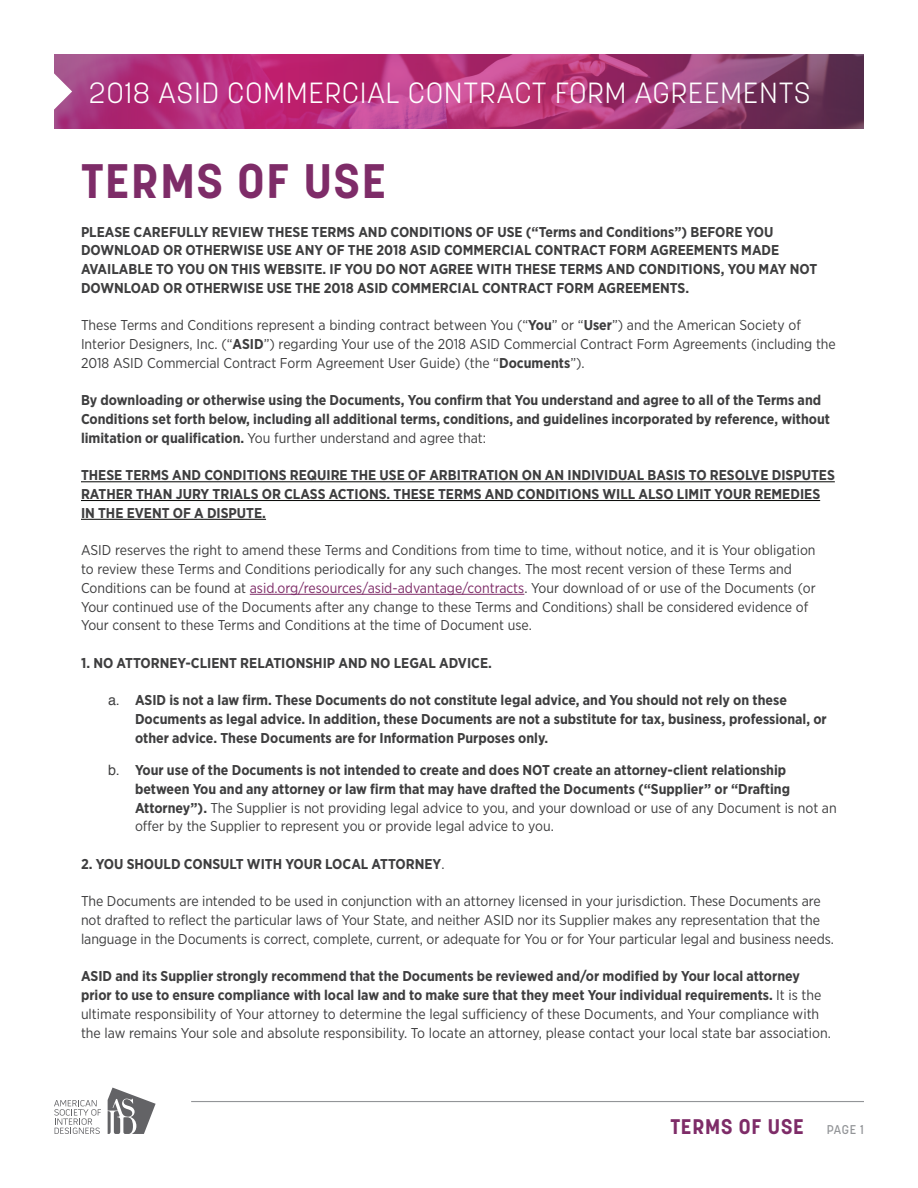
<style>
.page{position:relative;width:918px;height:1188px;background:#fff}
.page>*{position:absolute;margin:0;border:0;box-sizing:border-box;transform-origin:0 0}
.t1{font:700 48px "Korolev";letter-spacing:.04em;color:#7e2c68}
.t2{font:300 28.95px "Korolev";letter-spacing:.04em;color:#fff}
.t3{font:700 21px "Korolev";letter-spacing:.04em;color:#7e2c68}
.t4{font:14.25px/18.8px "Gotham Narrow";color:#3e3e3f}
.t5{font:700 14.25px/18.8px "Gotham Narrow";color:#3e3e3f}
.s1{font-weight:700}
.s2{font-weight:400}
.s3{color:#7e2c68}
.s4{font-family:"Helvetica";font-weight:400}
.s5{font-weight:500;font-size:12.6px;color:#939598}
.s6{font-weight:500;font-size:12.75px;color:#939598}
</style>
<div class="page">
<svg style="left:54px;top:1100px;width:47px;height:34px"></svg>
<svg style="left:108px;top:1088px;width:48px;height:46px"></svg>
<hr style="left:191px;top:1101px;width:673px;height:1px;background:#939598">
<svg style="left:54px;top:54px;width:810px;height:75px;background:#a73676"></svg>
<svg style="left:54px;top:69px;width:18px;height:45px"></svg>
<hr style="left:81px;top:481px;width:754px;height:1px;background:#040503">
<hr style="left:81px;top:500px;width:739px;height:1px;background:#040503">
<hr style="left:81px;top:519px;width:185px;height:1px;background:#040503">
<hr style="left:250px;top:594px;width:274px;height:1px;background:#7e2c68">
<h2 class="t2" style="left:89px;top:74px;width:723px">2018 ASID COMMERCIAL CONTRACT FORM AGREEMENTS</h2>
<h1 class="t1" style="left:81px;top:151px;width:307px">TERMS OF USE</h1>
<p class="t5" style="left:81px;top:222px;width:738px">PLEASE CAREFULLY REVIEW THESE TERMS AND CONDITIONS OF USE (“Terms and Conditions”) BEFORE YOU DOWNLOAD OR OTHERWISE USE ANY OF THE 2018 ASID COMMERCIAL CONTRACT FORM AGREEMENTS MADE AVAILABLE TO YOU ON THIS WEBSITE. IF YOU DO NOT AGREE WITH THESE TERMS AND CONDITIONS, YOU MAY NOT DOWNLOAD OR OTHERWISE USE THE 2018 ASID COMMERCIAL CONTRACT FORM AGREEMENTS.</p>
<p class="t4" style="left:81px;top:316px;width:756px">These Terms and Conditions represent a binding contract between You (“<span class="s1">You</span>” or “<span class="s1">User</span>”) and the American Society of<br>Interior Designers, Inc. (“<span class="s1">ASID</span>”) regarding Your use of the 2018 ASID Commercial Contract Form Agreements (including the<br>2018 ASID Commercial Contract Form Agreement User Guide) (the “<span class="s1">Documents</span>”).</p>
<p class="t5" style="left:81px;top:391px;width:751px">By downloading or otherwise using the Documents, You confirm that You understand and agree to all of the Terms and<br>Conditions set forth below, including all additional terms, conditions, and guidelines incorporated by reference, without limitation or qualification. <span class="s2">You further understand and agree that:</span></p>
<p class="t5" style="left:81px;top:466px;width:755px">THESE TERMS AND CONDITIONS REQUIRE THE USE OF ARBITRATION ON AN INDIVIDUAL BASIS TO RESOLVE DISPUTES<br>RATHER THAN JURY TRIALS OR CLASS ACTIONS. THESE TERMS AND CONDITIONS WILL ALSO LIMIT YOUR REMEDIES<br>IN THE EVENT OF A DISPUTE.</p>
<p class="t4" style="left:81px;top:541px;width:736px">ASID reserves the right to amend these Terms and Conditions from time to time, without notice, and it is Your obligation to review these Terms and Conditions periodically for any such changes. The most recent version of these Terms and Conditions can be found at <span class="s3">asid.org/resources/asid-advantage/contracts</span>. Your download of or use of the Documents (or Your continued use of the Documents after any change to these Terms and Conditions) shall be considered evidence of Your consent to these Terms and Conditions at the time of Document use.</p>
<p class="t5" style="left:81px;top:653px;width:412px">1. NO ATTORNEY-CLIENT RELATIONSHIP AND NO LEGAL ADVICE.</p>
<p class="t5" style="left:135px;top:691px;width:693px;text-indent:-27px"><span class="s4">a.</span> ASID is not a law firm. These Documents do not constitute legal advice, and You should not rely on these<br>Documents as legal advice. In addition, these Documents are not a substitute for tax, business, professional, or other advice. These Documents are for Information Purposes only.</p>
<p class="t5" style="left:135px;top:761px;width:703px;text-indent:-27px"><span class="s4">b.</span> Your use of the Documents is not intended to create and does NOT create an attorney-client relationship between You and any attorney or law firm that may have drafted the Documents (“Supplier” or “Drafting Attorney”). <span class="s2">The Supplier is not providing legal advice to you, and your download or use of any Document is not an offer by the Supplier to represent you or provide legal advice to you.</span></p>
<p class="t5" style="left:81px;top:854px;width:365px">2. YOU SHOULD CONSULT WITH YOUR LOCAL ATTORNEY<span class="s2">.</span></p>
<p class="t4" style="left:81px;top:892px;width:754px">The Documents are intended to be used in conjunction with an attorney licensed in your jurisdiction. These Documents are not drafted to reflect the particular laws of Your State, and neither ASID nor its Supplier makes any representation that the language in the Documents is correct, complete, current, or adequate for You or for Your particular legal and business needs.</p>
<p class="t4" style="left:81px;top:967px;width:751px"><span class="s1">ASID and its Supplier strongly recommend that the Documents be reviewed and/or modified by Your local attorney prior to use to ensure compliance with local law and to make sure that they meet Your individual requirements.</span> It is the ultimate responsibility of Your attorney to determine the legal sufficiency of these Documents, and Your compliance with the law remains Your sole and absolute responsibility. To locate an attorney, please contact your local state bar association.</p>
<h3 class="t3" style="left:670px;top:1114px;width:195px">TERMS OF USE <span class="s5">page</span> <span class="s6">1</span></h3>
</div>
